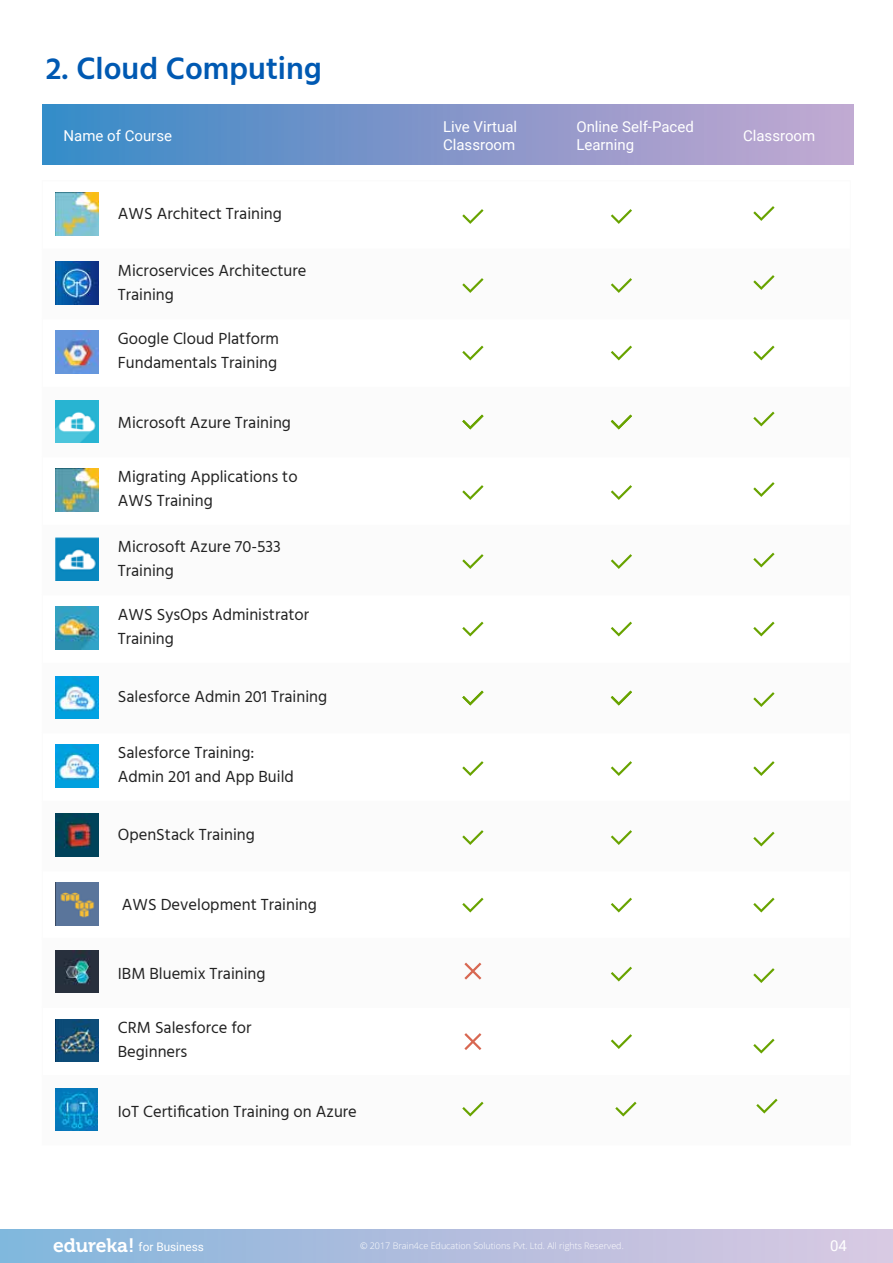
<style>
.page{position:relative;width:893px;height:1263px;background:#fff}
.page>*{position:absolute;margin:0;border:0;box-sizing:border-box;transform-origin:0 0}
.t1{font:600 31.5px "Hind";color:#0059b2}
.t2{font:16.5px/24px "Hind";color:#222}
.t3{font:15px/18px "Roboto";color:#fff}
.t4{font:11.85px "Roboto";color:#fff}
.t5{font:300 9px "Open Sans";color:#fff}
.s1{font-family:"Museo 700";font-size:19.35px}
</style>
<div class="page">
<div style="left:42px;top:104px;width:811px;height:60px;background:linear-gradient(to right,#3989c6,#c8a6d0)"></div>
<div style="left:42px;top:249px;width:809px;height:70px;background:#fbfbfb"></div>
<svg style="left:462px;top:209px;width:22px;height:15px"></svg>
<svg style="left:462px;top:278px;width:22px;height:15px"></svg>
<svg style="left:462px;top:346px;width:22px;height:14px"></svg>
<div style="left:42px;top:387px;width:809px;height:70px;background:#fbfbfb"></div>
<div style="left:42px;top:525px;width:809px;height:70px;background:#fbfbfb"></div>
<svg style="left:462px;top:485px;width:22px;height:15px"></svg>
<svg style="left:462px;top:415px;width:22px;height:14px"></svg>
<svg style="left:462px;top:554px;width:22px;height:15px"></svg>
<svg style="left:462px;top:622px;width:22px;height:14px"></svg>
<div style="left:42px;top:663px;width:809px;height:70px;background:#fbfbfb"></div>
<div style="left:42px;top:801px;width:809px;height:70px;background:#fbfbfb"></div>
<svg style="left:462px;top:761px;width:22px;height:15px"></svg>
<svg style="left:462px;top:691px;width:22px;height:14px"></svg>
<svg style="left:462px;top:830px;width:22px;height:15px"></svg>
<svg style="left:462px;top:898px;width:22px;height:14px"></svg>
<div style="left:42px;top:938px;width:809px;height:69px;background:#fbfbfb"></div>
<svg style="left:611px;top:209px;width:21px;height:15px"></svg>
<svg style="left:611px;top:278px;width:21px;height:15px"></svg>
<svg style="left:611px;top:346px;width:21px;height:14px"></svg>
<svg style="left:611px;top:485px;width:21px;height:15px"></svg>
<svg style="left:611px;top:415px;width:21px;height:14px"></svg>
<svg style="left:611px;top:554px;width:21px;height:15px"></svg>
<svg style="left:611px;top:622px;width:21px;height:14px"></svg>
<svg style="left:611px;top:761px;width:21px;height:15px"></svg>
<svg style="left:611px;top:691px;width:21px;height:14px"></svg>
<svg style="left:611px;top:830px;width:21px;height:15px"></svg>
<svg style="left:611px;top:898px;width:21px;height:14px"></svg>
<svg style="left:611px;top:967px;width:21px;height:14px"></svg>
<svg style="left:611px;top:1034px;width:21px;height:15px"></svg>
<img style="left:56px;top:193px;width:42px;height:42px">
<img style="left:56px;top:262px;width:42px;height:42px">
<img style="left:56px;top:331px;width:42px;height:42px">
<img style="left:56px;top:400px;width:42px;height:43px">
<img style="left:56px;top:469px;width:42px;height:42px">
<img style="left:56px;top:538px;width:42px;height:42px">
<img style="left:56px;top:607px;width:42px;height:42px">
<img style="left:56px;top:676px;width:42px;height:43px">
<img style="left:56px;top:745px;width:42px;height:42px">
<img style="left:56px;top:814px;width:42px;height:42px">
<img style="left:56px;top:883px;width:42px;height:42px">
<img style="left:56px;top:950px;width:42px;height:43px">
<img style="left:56px;top:1019px;width:42px;height:43px">
<svg style="left:753px;top:622px;width:22px;height:14px"></svg>
<svg style="left:753px;top:692px;width:22px;height:15px"></svg>
<svg style="left:753px;top:761px;width:22px;height:15px"></svg>
<svg style="left:753px;top:832px;width:22px;height:14px"></svg>
<svg style="left:753px;top:898px;width:22px;height:14px"></svg>
<svg style="left:753px;top:968px;width:22px;height:15px"></svg>
<svg style="left:753px;top:1039px;width:22px;height:14px"></svg>
<svg style="left:753px;top:206px;width:22px;height:15px"></svg>
<svg style="left:753px;top:275px;width:22px;height:15px"></svg>
<svg style="left:753px;top:346px;width:22px;height:14px"></svg>
<svg style="left:753px;top:412px;width:22px;height:14px"></svg>
<svg style="left:753px;top:482px;width:22px;height:15px"></svg>
<svg style="left:753px;top:553px;width:22px;height:14px"></svg>
<svg style="left:464px;top:1033px;width:17px;height:17px"></svg>
<svg style="left:464px;top:962px;width:17px;height:17px"></svg>
<div style="left:0;top:1229px;width:893px;height:34px;background:linear-gradient(to right,#84b5dc,#dcc8e1)"></div>
<div style="left:42px;top:1076px;width:809px;height:69px;background:#fbfbfb"></div>
<img style="left:56px;top:1088px;width:42px;height:42px">
<svg style="left:462px;top:1102px;width:22px;height:14px"></svg>
<svg style="left:615px;top:1102px;width:22px;height:14px"></svg>
<svg style="left:756px;top:1099px;width:22px;height:14px"></svg>
<h1 class="t1" style="left:46px;top:46px;width:277px">2. Cloud Computing</h1>
<p class="t3" style="left:443px;top:117px;width:76px">Live Virtual<br>Classroom</p>
<p class="t3" style="left:576px;top:117px;width:119px">Online Self-Paced<br>Learning</p>
<p class="t3" style="left:64px;top:126px;width:110px">Name of Course</p>
<p class="t3" style="left:743px;top:126px;width:74px">Classroom</p>
<p class="t2" style="left:118px;top:203px;width:166px">AWS Architect Training</p>
<p class="t2" style="left:118px;top:260px;width:190px">Microservices Architecture<br>Training</p>
<p class="t2" style="left:118px;top:327px;width:163px">Google Cloud Platform<br>Fundamentals Training</p>
<p class="t2" style="left:118px;top:411px;width:175px">Microsoft Azure Training</p>
<p class="t2" style="left:118px;top:465px;width:181px">Migrating Applications to<br>AWS Training</p>
<p class="t2" style="left:118px;top:536px;width:165px">Microsoft Azure 70-533<br>Training</p>
<p class="t2" style="left:118px;top:603px;width:193px">AWS SysOps Administrator<br>Training</p>
<p class="t2" style="left:118px;top:686px;width:211px">Salesforce Admin 201 Training</p>
<p class="t2" style="left:118px;top:741px;width:178px">Salesforce Training:<br>Admin 201 and App Build</p>
<p class="t2" style="left:118px;top:824px;width:139px">OpenStack Training</p>
<p class="t2" style="left:122px;top:893px;width:196px">AWS Development Training</p>
<p class="t2" style="left:118px;top:962px;width:149px">IBM Bluemix Training</p>
<p class="t2" style="left:118px;top:1016px;width:135px">CRM Salesforce for<br>Beginners</p>
<p class="t2" style="left:118px;top:1100px;width:241px">IoT Certification Training on Azure</p>
<p class="t4" style="left:53px;top:1238px;width:152px"><span class="s1">edureka!</span> for Business</p>
<p class="t5" style="left:360px;top:1239px;width:265px">© 2017 Brain4ce Education Solutions Pvt. Ltd. All rights Reserved.</p>
<p class="t3" style="left:830px;top:1236px;width:18px">04</p>
</div>
